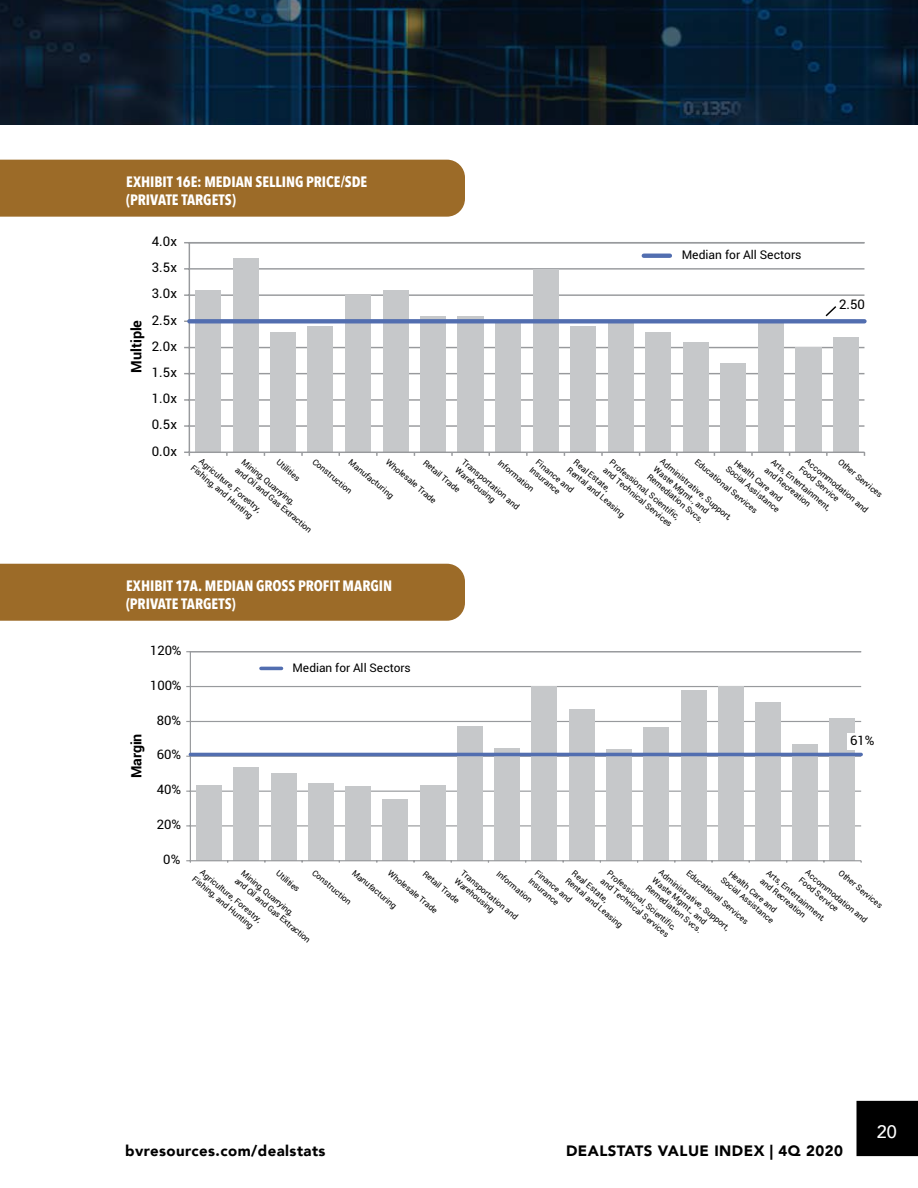
<style>
.page{position:relative;width:918px;height:1188px;background:#fff}
.page>*{position:absolute;margin:0;border:0;box-sizing:border-box;transform-origin:0 0}
.t1{font:500 18px "Avenir";color:#fff}
.t2{font:700 15px/18px "Avenir Next Condensed";letter-spacing:-.005em;color:#fff}
.t3{font:900 15px "Avenir";letter-spacing:.03em;color:#000}
.t4{font:700 14.4px "Roboto";letter-spacing:-.005em;color:#000}
.t5{font:700 14.25px "Roboto";letter-spacing:-.005em;color:#000}
.t6{font:13.2px "Roboto";color:#000}
.t7{font:13.05px "Roboto";color:#000}
.t8{font:12px "Roboto";color:#000}
.t9{font:11.85px "Roboto";color:#000}
.t10{font:8.4px/10.1px "Roboto";color:#000}
</style>
<div class="page">
<div style="left:856px;top:1101px;width:62px;height:55px;background:#000"></div>
<svg style="left:0;top:0;width:918px;height:124px;background:#081c2d"></svg>
<div style="left:0;top:564px;width:465px;height:57px;background:#9c6b28"></div>
<hr style="left:190px;top:686px;width:671px;height:1px;background:#989a9d">
<hr style="left:190px;top:721px;width:671px;height:1px;background:#989a9d">
<hr style="left:190px;top:756px;width:671px;height:1px;background:#989a9d">
<hr style="left:190px;top:791px;width:671px;height:1px;background:#989a9d">
<hr style="left:190px;top:825px;width:671px;height:1px;background:#989a9d">
<div style="left:830px;top:719px;width:25px;height:142px;background:#c6c8ca"></div>
<div style="left:792px;top:744px;width:26px;height:117px;background:#c6c8ca"></div>
<div style="left:755px;top:702px;width:26px;height:159px;background:#c6c8ca"></div>
<div style="left:718px;top:687px;width:26px;height:174px;background:#c6c8ca"></div>
<div style="left:681px;top:691px;width:25px;height:170px;background:#c6c8ca"></div>
<div style="left:643px;top:728px;width:26px;height:133px;background:#c6c8ca"></div>
<div style="left:606px;top:749px;width:26px;height:112px;background:#c6c8ca"></div>
<div style="left:569px;top:710px;width:25px;height:151px;background:#c6c8ca"></div>
<div style="left:532px;top:687px;width:25px;height:174px;background:#c6c8ca"></div>
<div style="left:494px;top:749px;width:26px;height:112px;background:#c6c8ca"></div>
<div style="left:457px;top:727px;width:26px;height:134px;background:#c6c8ca"></div>
<div style="left:420px;top:785px;width:25px;height:76px;background:#c6c8ca"></div>
<div style="left:382px;top:799px;width:26px;height:62px;background:#c6c8ca"></div>
<div style="left:345px;top:786px;width:26px;height:75px;background:#c6c8ca"></div>
<div style="left:308px;top:783px;width:26px;height:78px;background:#c6c8ca"></div>
<div style="left:271px;top:774px;width:25px;height:87px;background:#c6c8ca"></div>
<div style="left:233px;top:768px;width:26px;height:93px;background:#c6c8ca"></div>
<div style="left:196px;top:785px;width:26px;height:76px;background:#c6c8ca"></div>
<hr style="left:190px;top:651px;width:671px;height:1px;background:#989a9d">
<hr style="left:190px;top:652px;width:1px;height:209px;background:#989a9d">
<hr style="left:190px;top:860px;width:671px;height:1px;background:#989a9d">
<hr style="left:190px;top:753px;width:671px;height:3px;background:#526eb0">
<div style="left:848px;top:733px;width:28px;height:16px;background:#fff"></div>
<hr style="left:261px;top:667px;width:21px;height:3px;background:#526eb0">
<div style="left:0;top:160px;width:465px;height:57px;background:#9c6b28"></div>
<hr style="left:189px;top:268px;width:675px;height:2px;background:#989a9d">
<hr style="left:189px;top:294px;width:675px;height:2px;background:#989a9d">
<hr style="left:189px;top:347px;width:675px;height:1px;background:#989a9d">
<hr style="left:189px;top:373px;width:675px;height:1px;background:#989a9d">
<hr style="left:189px;top:399px;width:675px;height:2px;background:#989a9d">
<hr style="left:189px;top:425px;width:675px;height:2px;background:#989a9d">
<div style="left:833px;top:337px;width:26px;height:115px;background:#c6c8ca"></div>
<div style="left:795px;top:348px;width:26px;height:104px;background:#c6c8ca"></div>
<div style="left:758px;top:321px;width:26px;height:131px;background:#c6c8ca"></div>
<div style="left:720px;top:363px;width:26px;height:89px;background:#c6c8ca"></div>
<div style="left:683px;top:342px;width:26px;height:110px;background:#c6c8ca"></div>
<div style="left:645px;top:332px;width:26px;height:120px;background:#c6c8ca"></div>
<div style="left:608px;top:321px;width:26px;height:131px;background:#c6c8ca"></div>
<div style="left:570px;top:327px;width:26px;height:125px;background:#c6c8ca"></div>
<div style="left:533px;top:269px;width:26px;height:183px;background:#c6c8ca"></div>
<div style="left:495px;top:321px;width:26px;height:131px;background:#c6c8ca"></div>
<div style="left:458px;top:316px;width:26px;height:136px;background:#c6c8ca"></div>
<div style="left:420px;top:316px;width:26px;height:136px;background:#c6c8ca"></div>
<div style="left:383px;top:290px;width:26px;height:162px;background:#c6c8ca"></div>
<div style="left:345px;top:295px;width:26px;height:157px;background:#c6c8ca"></div>
<div style="left:308px;top:327px;width:25px;height:125px;background:#c6c8ca"></div>
<div style="left:270px;top:332px;width:26px;height:120px;background:#c6c8ca"></div>
<div style="left:233px;top:259px;width:26px;height:193px;background:#c6c8ca"></div>
<div style="left:195px;top:290px;width:26px;height:162px;background:#c6c8ca"></div>
<hr style="left:189px;top:242px;width:675px;height:1px;background:#989a9d">
<hr style="left:189px;top:243px;width:1px;height:209px;background:#989a9d">
<hr style="left:189px;top:452px;width:675px;height:1px;background:#989a9d">
<svg style="left:189px;top:319px;width:675px;height:4px;background:#5671b1"></svg>
<svg style="left:644px;top:254px;width:26px;height:4px"></svg>
<svg style="left:825px;top:306px;width:12px;height:11px"></svg>
<h2 class="t2" style="left:126px;top:172px;width:243px">EXHIBIT 16E: MEDIAN SELLING PRICE/SDE (PRIVATE TARGETS)</h2>
<h3 class="t6" style="left:152px;top:232px;width:27px">4.0x</h3>
<h3 class="t6" style="left:152px;top:258px;width:27px">3.5x</h3>
<h3 class="t6" style="left:152px;top:284px;width:27px">3.0x</h3>
<h3 class="t6" style="left:152px;top:311px;width:27px">2.5x</h3>
<h3 class="t4" style="left:126px;top:373px;width:54px;rotate:-90deg">Multiple</h3>
<h3 class="t6" style="left:152px;top:337px;width:27px">2.0x</h3>
<h3 class="t6" style="left:152px;top:363px;width:27px">1.5x</h3>
<h3 class="t6" style="left:152px;top:389px;width:27px">1.0x</h3>
<h3 class="t6" style="left:152px;top:415px;width:27px">0.5x</h3>
<h3 class="t6" style="left:152px;top:442px;width:27px">0.0x</h3>
<h3 class="t8" style="left:682px;top:246px;width:121px">Median for All Sectors</h3>
<h3 class="t6" style="left:839px;top:295px;width:28px">2.50</h3>
<p class="t10" style="left:665px;top:456px;width:92px;rotate:40deg">Administrative, Support,<br>Waste Mgmt., and<br>Remediation Svcs.</p>
<p class="t10" style="left:810px;top:456px;width:80px;rotate:40deg">Accommodation and<br>Food Service</p>
<p class="t10" style="left:202px;top:455px;width:82px;rotate:40deg">Agriculture, Forestry,<br>Fishing, and Hunting</p>
<p class="t10" style="left:317px;top:456px;width:50px;rotate:40deg">Construction</p>
<p class="t10" style="left:776px;top:456px;width:76px;rotate:40deg">Arts, Entertainment, and Recreation</p>
<p class="t10" style="left:843px;top:456px;width:57px;rotate:40deg">Other Services</p>
<p class="t10" style="left:467px;top:457px;width:74px;rotate:40deg">Transportation and<br>Warehousing</p>
<p class="t10" style="left:391px;top:457px;width:64px;rotate:40deg">Wholesale Trade</p>
<p class="t10" style="left:353px;top:456px;width:57px;rotate:40deg">Manufacturing</p>
<p class="t10" style="left:246px;top:456px;width:99px;rotate:40deg">Mining, Quarrying,<br>and Oil and Gas Extraction</p>
<p class="t10" style="left:541px;top:457px;width:48px;rotate:40deg">Finance and<br>Insurance</p>
<p class="t10" style="left:699px;top:457px;width:80px;rotate:40deg">Educational Services</p>
<p class="t10" style="left:578px;top:457px;width:74px;rotate:40deg">Real Estate,<br>Rental and Leasing</p>
<p class="t10" style="left:281px;top:457px;width:29px;rotate:40deg">Utilities</p>
<p class="t10" style="left:614px;top:457px;width:90px;rotate:40deg">Professional, Scientific, and Technical Services</p>
<p class="t10" style="left:428px;top:457px;width:47px;rotate:40deg">Retail Trade</p>
<p class="t10" style="left:737px;top:456px;width:69px;rotate:40deg">Health Care and<br>Social Assistance</p>
<p class="t10" style="left:503px;top:458px;width:46px;rotate:40deg">Information</p>
<h2 class="t2" style="left:126px;top:576px;width:268px">EXHIBIT 17A. MEDIAN GROSS PROFIT MARGIN (PRIVATE TARGETS)</h2>
<h3 class="t7" style="left:150px;top:641px;width:33px">120%</h3>
<h3 class="t7" style="left:150px;top:676px;width:33px">100%</h3>
<h3 class="t5" style="left:126px;top:778px;width:46px;rotate:-90deg">Margin</h3>
<h3 class="t7" style="left:157px;top:711px;width:26px">80%</h3>
<h3 class="t7" style="left:157px;top:746px;width:26px">60%</h3>
<h3 class="t7" style="left:157px;top:781px;width:26px">40%</h3>
<h3 class="t7" style="left:157px;top:815px;width:26px">20%</h3>
<h3 class="t7" style="left:163px;top:850px;width:18px">0%</h3>
<h3 class="t9" style="left:293px;top:659px;width:120px">Median for All Sectors</h3>
<h3 class="t7" style="left:850px;top:732px;width:26px">61%</h3>
<p class="t10" style="left:663px;top:867px;width:91px;rotate:40deg">Administrative, Support,<br>Waste Mgmt., and<br>Remediation Svcs.</p>
<p class="t10" style="left:810px;top:867px;width:79px;rotate:40deg">Accommodation and<br>Food Service</p>
<p class="t10" style="left:203px;top:866px;width:81px;rotate:40deg">Agriculture, Forestry,<br>Fishing, and Hunting</p>
<p class="t10" style="left:317px;top:867px;width:50px;rotate:40deg">Construction</p>
<p class="t10" style="left:357px;top:868px;width:57px;rotate:40deg">Manufacturing</p>
<p class="t10" style="left:771px;top:868px;width:75px;rotate:40deg">Arts, Entertainment, and Recreation</p>
<p class="t10" style="left:843px;top:868px;width:56px;rotate:40deg">Other Services</p>
<p class="t10" style="left:466px;top:868px;width:73px;rotate:40deg">Transportation and<br>Warehousing</p>
<p class="t10" style="left:393px;top:868px;width:63px;rotate:40deg">Wholesale Trade</p>
<p class="t10" style="left:246px;top:868px;width:97px;rotate:40deg">Mining, Quarrying,<br>and Oil and Gas Extraction</p>
<p class="t10" style="left:540px;top:868px;width:47px;rotate:40deg">Finance and<br>Insurance</p>
<p class="t10" style="left:577px;top:868px;width:73px;rotate:40deg">Real Estate,<br>Rental and Leasing</p>
<p class="t10" style="left:691px;top:868px;width:80px;rotate:40deg">Educational Services</p>
<p class="t10" style="left:281px;top:868px;width:29px;rotate:40deg">Utilities</p>
<p class="t10" style="left:612px;top:868px;width:89px;rotate:40deg">Professional, Scientific, and Technical Services</p>
<p class="t10" style="left:427px;top:868px;width:46px;rotate:40deg">Retail Trade</p>
<p class="t10" style="left:732px;top:867px;width:68px;rotate:40deg">Health Care and<br>Social Assistance</p>
<p class="t10" style="left:501px;top:869px;width:45px;rotate:40deg">Information</p>
<h1 class="t1" style="left:877px;top:1117px;width:22px">20</h1>
<h2 class="t3" style="left:125px;top:1138px;width:202px">bvresources.com/dealstats</h2>
<h2 class="t3" style="left:566px;top:1138px;width:278px">DEALSTATS VALUE INDEX | 4Q 2020</h2>
</div>
